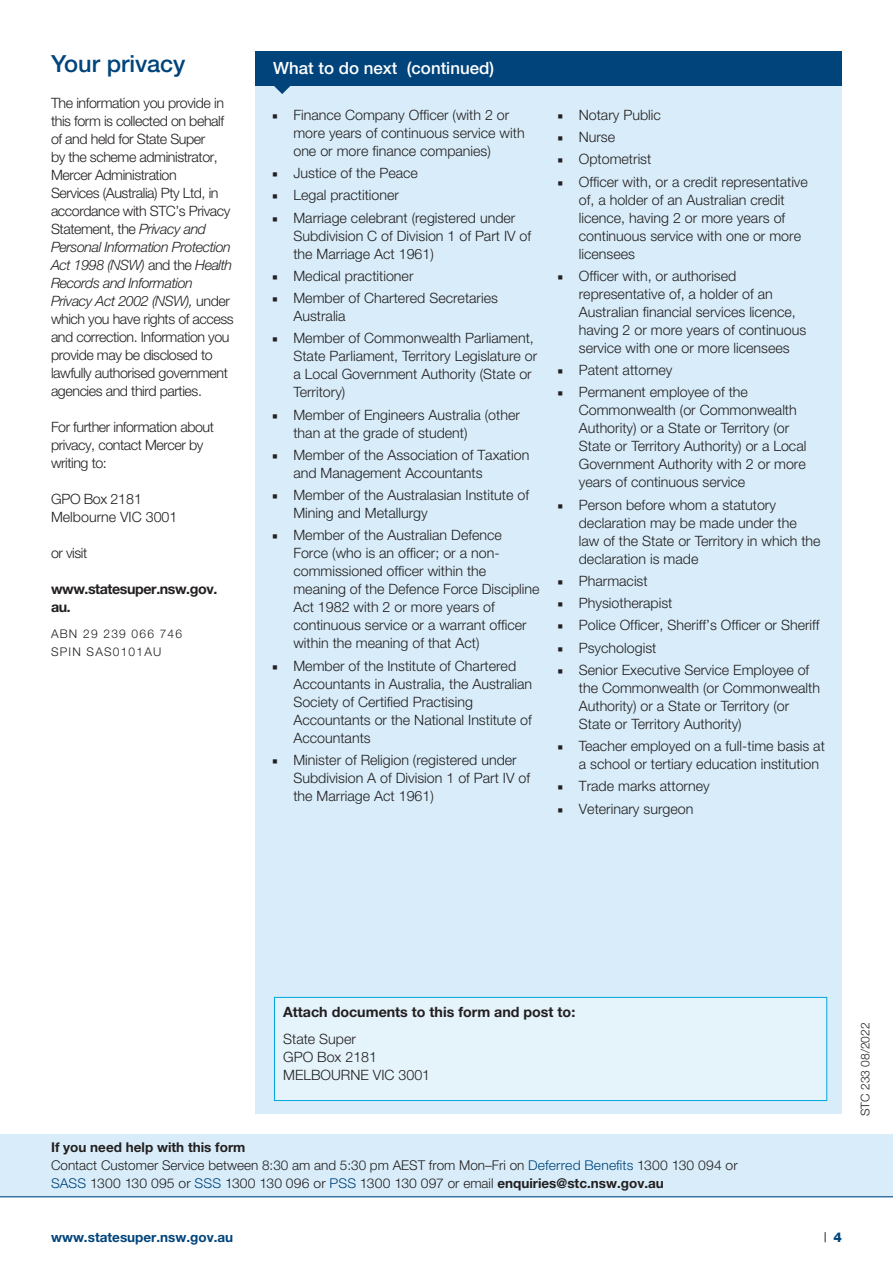
<style>
.page{position:relative;width:893px;height:1263px;background:#fff}
.page>*{position:absolute;margin:0;border:0;box-sizing:border-box;transform-origin:0 0}
.t1{font:500 23.7px "Helvetica Neue";letter-spacing:-.005em;color:#00447b}
.t2{font:500 16.8px "Helvetica Neue";color:#fff}
.Body{font:300 14.25px/18px "Helvetica Neue";color:#231f20}
.Body-2{font:300 14.25px/18px "Helvetica Neue";letter-spacing:-.03em;color:#231f20}
.Body-3{font:700 14.25px/27px "Helvetica Neue";color:#231f20}
.Body-4{font:700 14.25px/18px "Helvetica Neue";letter-spacing:-.03em;color:#231f20}
.t3{font:300 13.5px/18px "Helvetica Neue";color:#231f20}
.t4{font:700 13.5px "Helvetica Neue";color:#00447b}
.t5{font:13.5px "Helvetica Neue";color:#231f20}
.t6{font:300 12px/18.6px "Helvetica Neue";letter-spacing:.1em;color:#231f20}
.t7{font:300 12px "Helvetica Neue";color:#231f20}
.s1{font-style:italic}
.s2{font-size:14.1px}
.s3{font-family:"Minion Pro";font-weight:400}
.s4{font-weight:300}
.s5{font-weight:700}
.s6{color:#00447b}
.s7{font-weight:800;color:#00447b}
</style>
<div class="page">
<div style="left:0;top:1134px;width:893px;height:63px;background:#d8edf9"></div>
<hr style="left:0;top:1196px;width:893px;height:1px;background:#00447b">
<div style="left:255px;top:73px;width:587px;height:1041px;background:#d8edf9"></div>
<div style="left:255px;top:51px;width:587px;height:34px;background:#00447b"></div>
<svg style="left:273px;top:85px;width:18px;height:9px"></svg>
<div style="left:274px;top:997px;width:553px;height:103px;background:#e5f3fb"></div>
<div style="left:274px;top:997px;width:553px;height:104px;border:1px solid #00a5e3"></div>
<p class="t1" style="left:51px;top:49px;width:136px">Your privacy</p>
<p class="t2" style="left:273px;top:58px;width:222px">What to do next (continued)</p>
<p class="Body-2" style="left:51px;top:94px;width:184px">The information you provide in this form is collected on behalf of and held for State Super<br>by the scheme administrator,<br>Mercer Administration<br>Services (Australia) Pty Ltd, in accordance with STC’s Privacy<br>Statement, the <span class="s1">Privacy and<br>Personal Information Protection<br>Act 1998 (NSW)</span> and the <span class="s1">Health<br>Records and Information<br>Privacy Act 2002 (NSW),</span> under which you have rights of access and correction. Information you provide may be disclosed to lawfully authorised government agencies and third parties.</p>
<p class="Body-2" style="left:51px;top:418px;width:165px">For further information about privacy, contact Mercer by writing to:</p>
<p class="Body" style="left:51px;top:490px;width:128px">GPO Box 2181<br>Melbourne VIC 3001</p>
<p class="Body" style="left:51px;top:544px;width:38px">or visit</p>
<p class="Body-4" style="left:51px;top:580px;width:168px">www.statesuper.nsw.gov. au<span class="s2">.</span></p>
<p class="t6" style="left:51px;top:624px;width:133px">ABN 29 239 066 746<br>SPIN SAS0101AU</p>
<p class="Body" style="left:293px;top:105px;width:233px;text-indent:-21px"><span class="s3">■</span> Finance Company Officer (with 2 or more years of continuous service with one or more finance companies)</p>
<p class="Body" style="left:272px;top:164px;width:147px"><span class="s3">■</span> Justice of the Peace</p>
<p class="Body" style="left:272px;top:186px;width:128px"><span class="s3">■</span> Legal practitioner</p>
<p class="Body" style="left:293px;top:208px;width:239px;text-indent:-21px"><span class="s3">■</span> Marriage celebrant (registered under<br>Subdivision C of Division 1 of Part IV of the Marriage Act 1961)</p>
<p class="Body" style="left:272px;top:266px;width:143px"><span class="s3">■</span> Medical practitioner</p>
<p class="Body" style="left:293px;top:289px;width:206px;text-indent:-21px"><span class="s3">■</span> Member of Chartered Secretaries<br>Australia</p>
<p class="Body" style="left:293px;top:329px;width:245px;text-indent:-21px"><span class="s3">■</span> Member of Commonwealth Parliament, State Parliament, Territory Legislature or a Local Government Authority (State or Territory)</p>
<p class="Body" style="left:293px;top:405px;width:228px;text-indent:-21px"><span class="s3">■</span> Member of Engineers Australia (other than at the grade of student)</p>
<p class="Body" style="left:293px;top:445px;width:237px;text-indent:-21px"><span class="s3">■</span> Member of the Association of Taxation and Management Accountants</p>
<p class="Body" style="left:293px;top:486px;width:237px;text-indent:-21px"><span class="s3">■</span> Member of the Australasian Institute of<br>Mining and Metallurgy</p>
<p class="Body" style="left:293px;top:526px;width:248px;text-indent:-21px"><span class="s3">■</span> Member of the Australian Defence Force (who is an officer; or a non&shy;commissioned officer within the meaning of the Defence Force Discipline Act 1982 with 2 or more years of continuous service or a warrant officer within the meaning of that Act)</p>
<p class="Body" style="left:293px;top:656px;width:240px;text-indent:-21px"><span class="s3">■</span> Member of the Institute of Chartered Accountants in Australia, the Australian Society of Certified Practising Accountants or the National Institute of Accountants</p>
<p class="Body" style="left:293px;top:750px;width:238px;text-indent:-21px"><span class="s3">■</span> Minister of Religion (registered under<br>Subdivision A of Division 1 of Part IV of the Marriage Act 1961)</p>
<p class="Body" style="left:558px;top:105px;width:105px"><span class="s3">■</span> Notary Public</p>
<p class="Body" style="left:558px;top:128px;width:59px"><span class="s3">■</span> Nurse</p>
<p class="Body" style="left:558px;top:150px;width:95px"><span class="s3">■</span> Optometrist</p>
<p class="Body" style="left:579px;top:172px;width:231px;text-indent:-21px"><span class="s3">■</span> Officer with, or a credit representative of, a holder of an Australian credit licence, having 2 or more years of continuous service with one or more licensees</p>
<p class="Body" style="left:579px;top:266px;width:229px;text-indent:-21px"><span class="s3">■</span> Officer with, or authorised representative of, a holder of an Australian financial services licence, having 2 or more years of continuous service with one or more licensees</p>
<p class="Body" style="left:558px;top:361px;width:116px"><span class="s3">■</span> Patent attorney</p>
<p class="Body" style="left:579px;top:383px;width:229px;text-indent:-21px"><span class="s3">■</span> Permanent employee of the Commonwealth (or Commonwealth Authority) or a State or Territory (or State or Territory Authority) or a Local Government Authority with 2 or more years of continuous service</p>
<p class="Body" style="left:579px;top:495px;width:243px;text-indent:-21px"><span class="s3">■</span> Person before whom a statutory declaration may be made under the law of the State or Territory in which the declaration is made</p>
<p class="Body" style="left:558px;top:571px;width:92px"><span class="s3">■</span> Pharmacist</p>
<p class="Body" style="left:558px;top:594px;width:116px"><span class="s3">■</span> Physiotherapist</p>
<p class="Body" style="left:558px;top:616px;width:263px"><span class="s3">■</span> Police Officer, Sheriff’s Officer or Sheriff</p>
<p class="Body" style="left:558px;top:638px;width:100px"><span class="s3">■</span> Psychologist</p>
<p class="Body" style="left:579px;top:660px;width:243px;text-indent:-21px"><span class="s3">■</span> Senior Executive Service Employee of the Commonwealth (or Commonwealth Authority) or a State or Territory (or State or Territory Authority)</p>
<p class="Body" style="left:579px;top:737px;width:248px;text-indent:-21px"><span class="s3">■</span> Teacher employed on a full-time basis at a school or tertiary education institution</p>
<p class="Body" style="left:558px;top:777px;width:154px"><span class="s3">■</span> Trade marks attorney</p>
<p class="Body" style="left:558px;top:799px;width:137px"><span class="s3">■</span> Veterinary surgeon</p>
<p class="Body-3" style="left:283px;top:998px;width:294px">Attach documents to this form and post to:<br><span class="s4">State Super</span></p>
<p class="Body" style="left:283px;top:1048px;width:149px">GPO Box 2181<br>MELBOURNE VIC 3001</p>
<p class="t3" style="left:51px;top:1138px;width:688px"><span class="s5">If you need help with this form<br></span>Contact Customer Service between 8:30 am and 5:30 pm AEST from Mon–Fri on <span class="s6">Deferred Benefits</span> 1300 130 094 or<br><span class="s6">SASS</span> 1300 130 095 or <span class="s6">SSS</span> 1300 130 096 or <span class="s6">PSS</span> 1300 130 097 or email <span class="s5">enquiries@stc.nsw.gov.au</span></p>
<p class="t4" style="left:51px;top:1229px;width:184px">www.statesuper.nsw.gov.au</p>
<p class="t5" style="left:824px;top:1229px;width:20px">| <span class="s7">4</span></p>
<p class="t7" style="left:858px;top:1116px;width:95px;rotate:-90deg">STC 233 08/2022</p>
</div>
